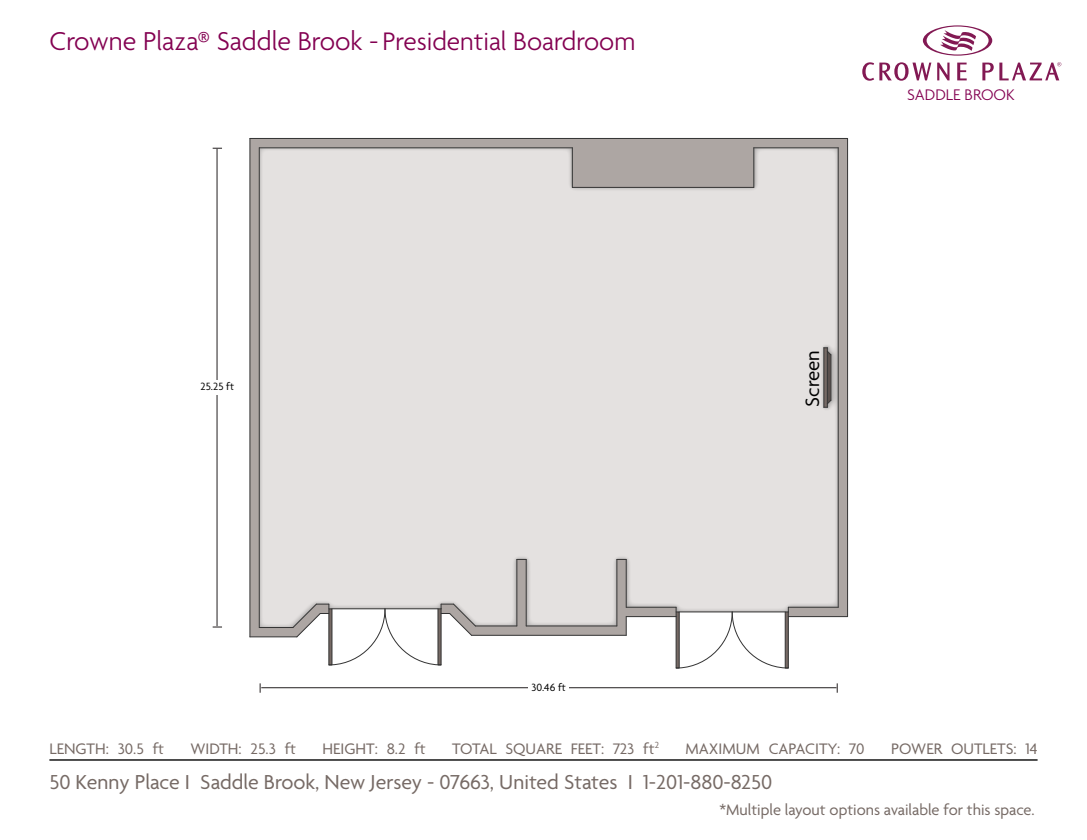
<style>
.page{position:relative;width:1087px;height:840px;background:#fff}
.page>*{position:absolute;margin:0;border:0;box-sizing:border-box;transform-origin:0 0}
.t1{font:300 28px "Agenda";color:#830051}
.t2{font:21.88px "Agenda";color:#766a65}
.t3{font:21px "Agenda";color:#000}
.t4{font:300 16.62px "Agenda";color:#830051}
.t5{font:16.45px "Agenda";color:#766a65}
.t6{font:15.84px "Arial Narrow";color:#821953}
.t7{font:11.38px "Agenda";color:#000}
.s1{font-size:27.47px}
</style>
<div class="page">
<svg style="left:923px;top:25px;width:69px;height:31px"></svg>
<svg style="left:862px;top:62px;width:69px;height:19px"></svg>
<svg style="left:937px;top:63px;width:12px;height:17px"></svg>
<svg style="left:957px;top:63px;width:9px;height:17px"></svg>
<svg style="left:982px;top:62px;width:79px;height:18px"></svg>
<svg style="left:251px;top:139px;width:596px;height:498px;background:#afa8a5"></svg>
<div style="left:260px;top:148px;width:578px;height:480px;background:#e4e1e0"></div>
<hr style="left:259px;top:627px;width:34px;height:1px;background:#333">
<hr style="left:250px;top:637px;width:47px;height:1px;background:#333">
<hr style="left:259px;top:148px;width:1px;height:480px;background:#333">
<hr style="left:250px;top:138px;width:1px;height:499px;background:#333">
<hr style="left:753px;top:148px;width:1px;height:39px;background:#333">
<hr style="left:259px;top:147px;width:313px;height:1px;background:#333">
<hr style="left:250px;top:138px;width:597px;height:1px;background:#333">
<hr style="left:572px;top:148px;width:1px;height:39px;background:#333">
<hr style="left:572px;top:187px;width:182px;height:1px;background:#333">
<hr style="left:754px;top:147px;width:84px;height:1px;background:#333">
<hr style="left:838px;top:148px;width:1px;height:459px;background:#333">
<hr style="left:847px;top:138px;width:1px;height:479px;background:#333">
<hr style="left:788px;top:607px;width:50px;height:1px;background:#333">
<hr style="left:788px;top:616px;width:59px;height:1px;background:#333">
<svg style="left:292px;top:559px;width:497px;height:110px"></svg>
<hr style="left:516px;top:559px;width:1px;height:67px;background:#333">
<hr style="left:475px;top:626px;width:42px;height:1px;background:#333">
<hr style="left:823px;top:348px;width:1px;height:59px;background:#333">
<svg style="left:824px;top:348px;width:7px;height:60px"></svg>
<hr style="left:831px;top:355px;width:1px;height:45px;background:#333">
<hr style="left:217px;top:149px;width:1px;height:477px;background:#231f20">
<hr style="left:261px;top:687px;width:575px;height:1px;background:#231f20">
<div style="left:528px;top:681px;width:41px;height:14px;background:#fff"></div>
<div style="left:197px;top:380px;width:40px;height:15px;background:#fff"></div>
<hr style="left:49px;top:759px;width:988px;height:2px;background:#000">
<p class="t1" style="left:49px;top:26px;width:587px">Crowne Plaza® Saddle Brook -<span class="s1">Presidential Boardroom</span></p>
<p class="t7" style="left:201px;top:381px;width:35px">25.25 ft</p>
<p class="t7" style="left:531px;top:681px;width:36px">30.46 ft</p>
<p class="t6" style="left:894px;top:83px;width:132px">HOTELS &amp; RESORTS</p>
<p class="t4" style="left:907px;top:86px;width:109px">SADDLE BROOK</p>
<p class="t3" style="left:801px;top:407px;width:58px;rotate:-90deg">Screen</p>
<p class="t5" style="left:49px;top:740px;width:116px">LENGTH: 30.5 ft</p>
<p class="t5" style="left:191px;top:740px;width:107px">WIDTH: 25.3 ft</p>
<p class="t5" style="left:322px;top:740px;width:105px">HEIGHT: 8.2 ft</p>
<p class="t5" style="left:452px;top:740px;width:208px">TOTAL SQUARE FEET: 723 ft<sup>2</sup></p>
<p class="t5" style="left:685px;top:740px;width:181px">MAXIMUM CAPACITY: 70</p>
<p class="t5" style="left:891px;top:740px;width:148px">POWER OUTLETS: 14</p>
<h2 class="t2" style="left:49px;top:770px;width:724px">50 Kenny Place I Saddle Brook, New Jersey - 07663, United States I 1-201-880-8250</h2>
<p class="t5" style="left:719px;top:801px;width:317px">*Multiple layout options available for this space.</p>
</div>
